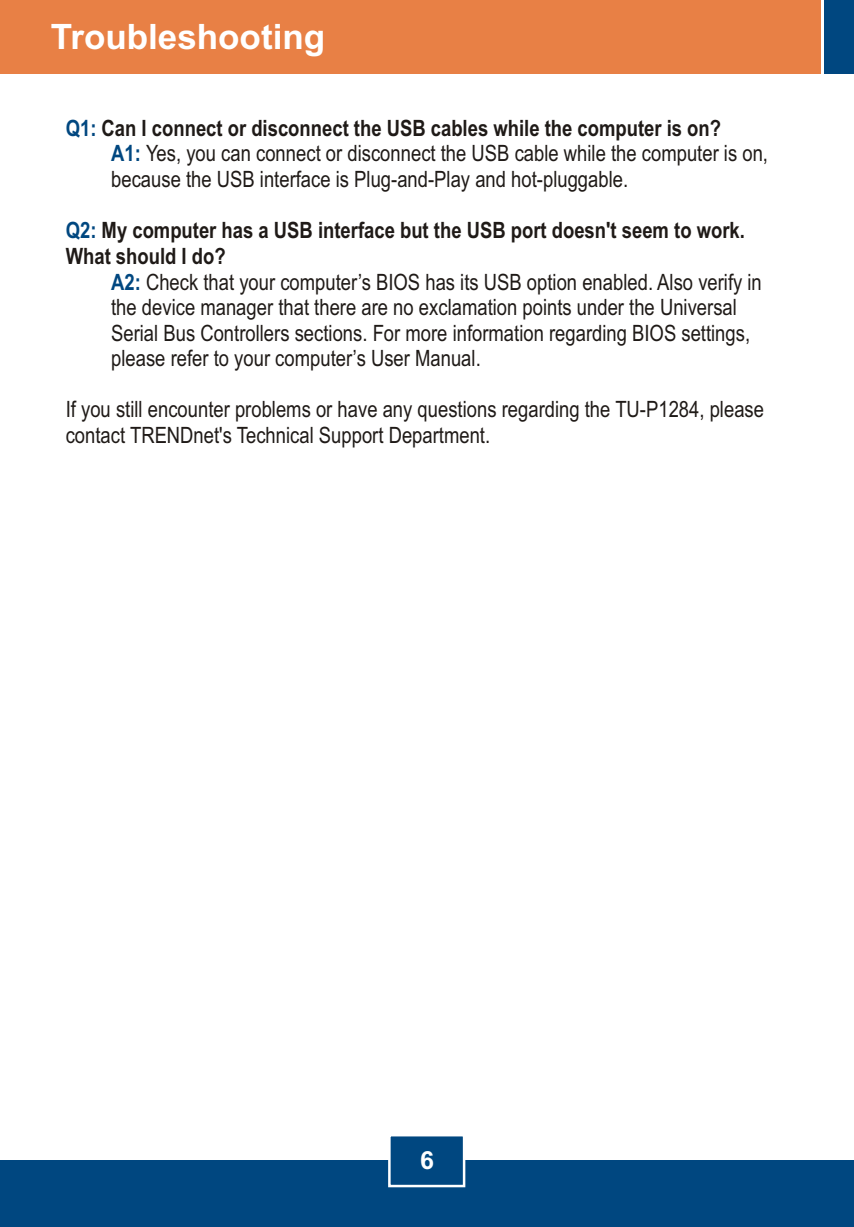
<style>
.page{position:relative;width:854px;height:1227px;background:#fff}
.page>*{position:absolute;margin:0;border:0;box-sizing:border-box;transform-origin:0 0}
.t1{font:700 35px "Arial";color:#fff}
.t2{font:700 25px "Arial";color:#fff}
.t3{font:22.5px/25.5px "Arial Narrow";color:#1f1a17}
.t4{font:700 22.5px "Arial Narrow";color:#1f1a17}
.s1{font-weight:700;color:#004780}
.s2{font-weight:700}
.s3{color:#004780}
</style>
<div class="page">
<div style="left:0;top:1161px;width:854px;height:66px;background:#004780"></div>
<div style="left:0;top:0;width:821px;height:74px;background:#e88045"></div>
<div style="left:824px;top:0;width:30px;height:74px;background:#004780"></div>
<svg style="left:387px;top:1136px;width:79px;height:52px"></svg>
<h1 class="t1" style="left:51px;top:24px;width:276px">Troubleshooting</h1>
<p class="t3" style="left:111px;top:117px;width:658px;text-indent:-45px"><span class="s1">Q1:</span> <span class="s2">Can I connect or disconnect the USB cables while the computer is on?<br></span><span class="s1">A1:</span> Yes, you can connect or disconnect the USB cable while the computer is on,</p>
<p class="t3" style="left:111px;top:168px;width:518px">because the USB interface is Plug-and-Play and hot-pluggable.</p>
<p class="t4" style="left:66px;top:222px;width:681px"><span class="s3">Q2:</span> My computer has a USB interface but the USB port doesn't seem to work.</p>
<p class="t3" style="left:111px;top:271px;width:652px"><span class="s1">A2:</span> Check that your computer’s BIOS has its USB option enabled. Also verify in</p>
<p class="t4" style="left:66px;top:248px;width:161px">What should I do?</p>
<p class="t3" style="left:111px;top:297px;width:640px">the device manager that there are no exclamation points under the Universal<br>Serial Bus Controllers sections. For more information regarding BIOS settings, please refer to your computer’s User Manual.</p>
<p class="t3" style="left:66px;top:399px;width:700px">If you still encounter problems or have any questions regarding the TU-P1284, please contact TRENDnet's Technical Support Department.</p>
<p class="t2" style="left:420px;top:1151px;width:15px">6</p>
</div>
